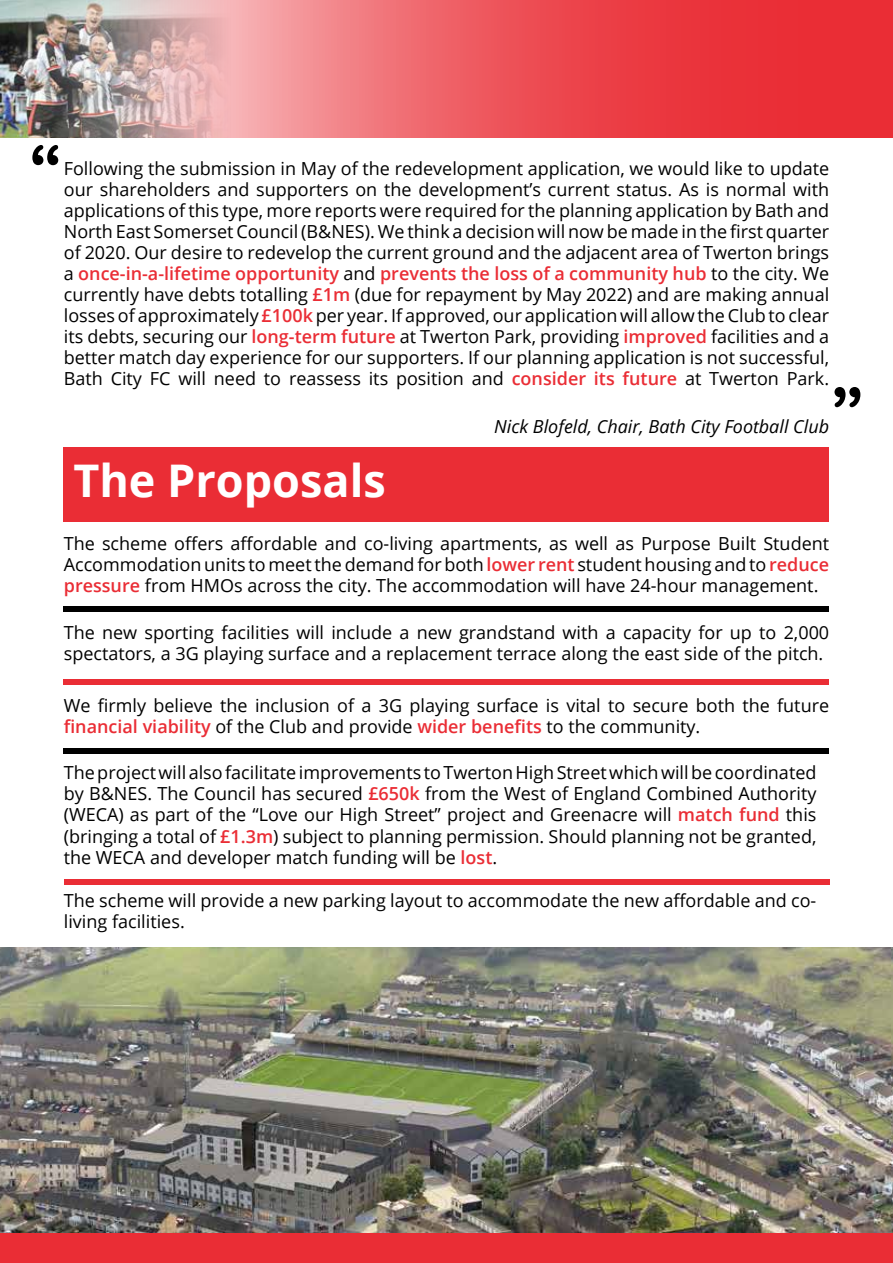
<style>
.page{position:relative;width:893px;height:1263px;background:#fff}
.page>*{position:absolute;margin:0;border:0;box-sizing:border-box;transform-origin:0 0}
.t1{font:69px "Arial Rounded MT Bold";color:#000}
.t2{font:700 45px "Open Sans";color:#fff}
.t3{font:18px/21px "Open Sans";color:#000;text-align:justify}
.t4{font:italic 18px "Open Sans";color:#000}
.s1{font-weight:600;color:#ea2d35}
</style>
<div class="page">
<img style="left:0;top:0;width:109px;height:137px">
<svg style="left:109px;top:0;width:784px;height:137px"></svg>
<img style="left:0;top:947px;width:892px;height:286px">
<div style="left:64px;top:448px;width:765px;height:74px;background:#ea2d35"></div>
<div style="left:0;top:1233px;width:893px;height:30px;background:#ea2d35"></div>
<div style="left:64px;top:606px;width:765px;height:5px;background:#000"></div>
<div style="left:64px;top:749px;width:765px;height:5px;background:#000"></div>
<div style="left:64px;top:879px;width:765px;height:5px;background:#ea2d35"></div>
<div style="left:64px;top:679px;width:765px;height:5px;background:#ea2d35"></div>
<h1 class="t1" style="left:29px;top:130px;width:33px">“</h1>
<p class="t3" style="left:64px;top:157px;width:767px">Following the submission in May of the redevelopment application, we would like to update our shareholders and supporters on the development’s current status. As is normal with applications of this type, more reports were required for the planning application by Bath and North East Somerset Council (B&amp;NES). We think a decision will now be made in the first quarter of 2020. Our desire to redevelop the current ground and the adjacent area of Twerton brings a <span class="s1">once-in-a-lifetime opportunity</span> and <span class="s1">prevents the loss of a community hub</span> to the city. We currently have debts totalling <span class="s1">£1m</span> (due for repayment by May 2022) and are making annual losses of approximately <span class="s1">£100k</span> per year. If approved, our application will allow the Club to clear its debts, securing our <span class="s1">long-term future</span> at Twerton Park, providing <span class="s1">improved</span> facilities and a better match day experience for our supporters. If our planning application is not successful, Bath City FC will need to reassess its position and <span class="s1">consider its future</span> at Twerton Park.</p>
<p class="t4" style="left:494px;top:414px;width:336px">Nick Blofeld, Chair, Bath City Football Club</p>
<h1 class="t1" style="left:832px;top:372px;width:33px">”</h1>
<h2 class="t2" style="left:73px;top:449px;width:314px">The Proposals</h2>
<p class="t3" style="left:64px;top:532px;width:767px">The scheme offers affordable and co-living apartments, as well as Purpose Built Student Accommodation units to meet the demand for both <span class="s1">lower rent</span> student housing and to <span class="s1">reduce pressure</span> from HMOs across the city. The accommodation will have 24-hour management.</p>
<p class="t3" style="left:64px;top:621px;width:767px;line-height:21.6px">The new sporting facilities will include a new grandstand with a capacity for up to 2,000 spectators, a 3G playing surface and a replacement terrace along the east side of the pitch.</p>
<p class="t3" style="left:64px;top:694px;width:767px;line-height:21.6px">We firmly believe the inclusion of a 3G playing surface is vital to secure both the future <span class="s1">financial viability</span> of the Club and provide <span class="s1">wider benefits</span> to the community.</p>
<p class="t3" style="left:64px;top:761px;width:754px">The project will also facilitate improvements to Twerton High Street which will be coordinated by B&amp;NES. The Council has secured <span class="s1">£650k</span> from the West of England Combined Authority (WECA) as part of the “Love our High Street” project and Greenacre will <span class="s1">match fund</span> this (bringing a total of <span class="s1">£1.3m</span>) subject to planning permission. Should planning not be granted, the WECA and developer match funding will be <span class="s1">lost</span>.</p>
<p class="t3" style="left:64px;top:889px;width:754px">The scheme will provide a new parking layout to accommodate the new affordable and co&shy;living facilities.</p>
</div>
